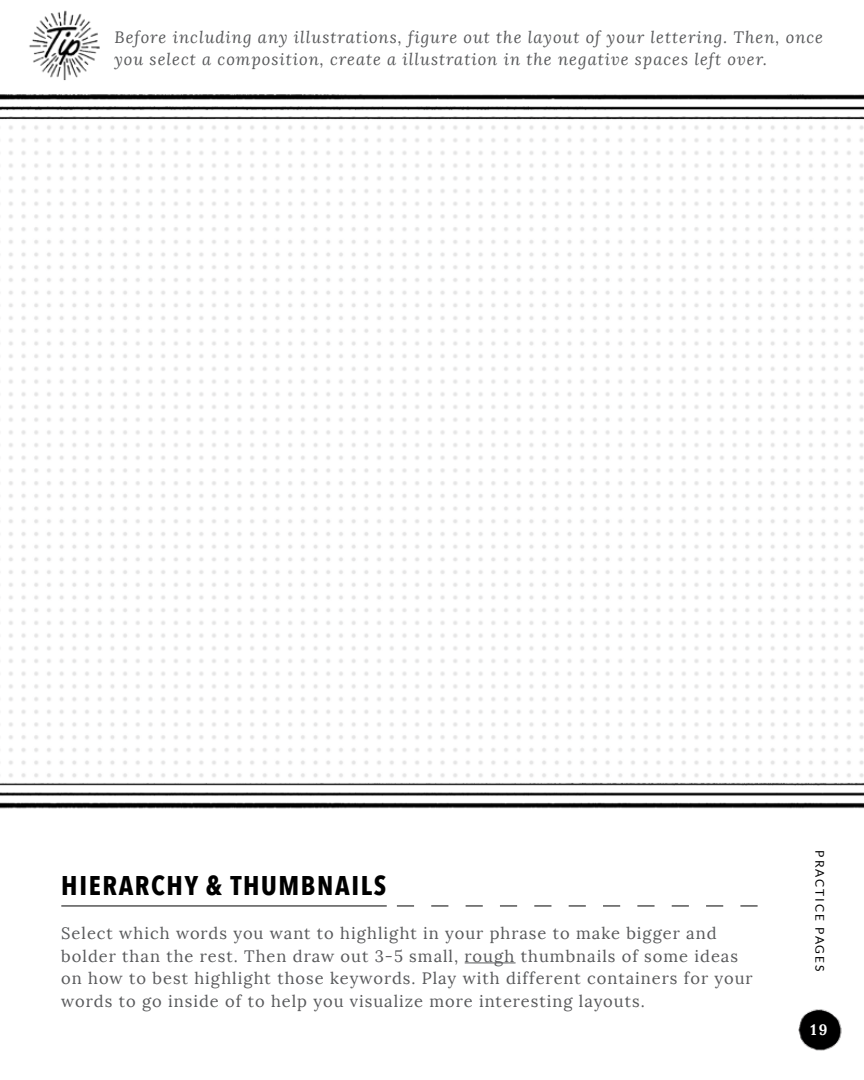
<style>
.page{position:relative;width:864px;height:1080px;background:#fff}
.page>*{position:absolute;margin:0;border:0;box-sizing:border-box;transform-origin:0 0}
.t1{font:700 27px "Avenir Next Condensed";letter-spacing:.06em;color:#000}
.t2{font:16.5px/22.5px "Lora";letter-spacing:.06em;color:#58595b}
.t3{font:italic 16.5px/22.5px "Lora";letter-spacing:.06em;color:#58595b}
.t4{font:700 15px "Lora";color:#fff}
.t5{font:12px "Lato";letter-spacing:.16em;color:#000}
</style>
<div class="page">
<img style="left:0;top:10px;width:761px;height:954px">
<img style="left:761px;top:94px;width:103px;height:957px">
<hr style="left:465px;top:963px;width:51px;height:1px;background:#58595b">
<hr style="left:61px;top:906px;width:326px;height:1px;background:#000">
<svg style="left:397px;top:906px;width:361px;height:1px"></svg>
<p class="t3" style="left:114px;top:26px;width:710px">Before including any illustrations, figure out the layout of your lettering. Then, once you select a composition, create a illustration in the negative spaces left over.</p>
<h1 class="t1" style="left:61px;top:869px;width:327px">HIERARCHY &amp; THUMBNAILS</h1>
<p class="t2" style="left:61px;top:922px;width:693px">Select which words you want to highlight in your phrase to make bigger and bolder than the rest. Then draw out 3-5 small, rough thumbnails of some ideas on how to best highlight those keywords. Play with different containers for your words to go inside of to help you visualize more interesting layouts.</p>
<p class="t5" style="left:826px;top:850px;width:122px;rotate:90deg">PRACTICE PAGES</p>
<p class="t4" style="left:810px;top:1020px;width:19px">19</p>
</div>
